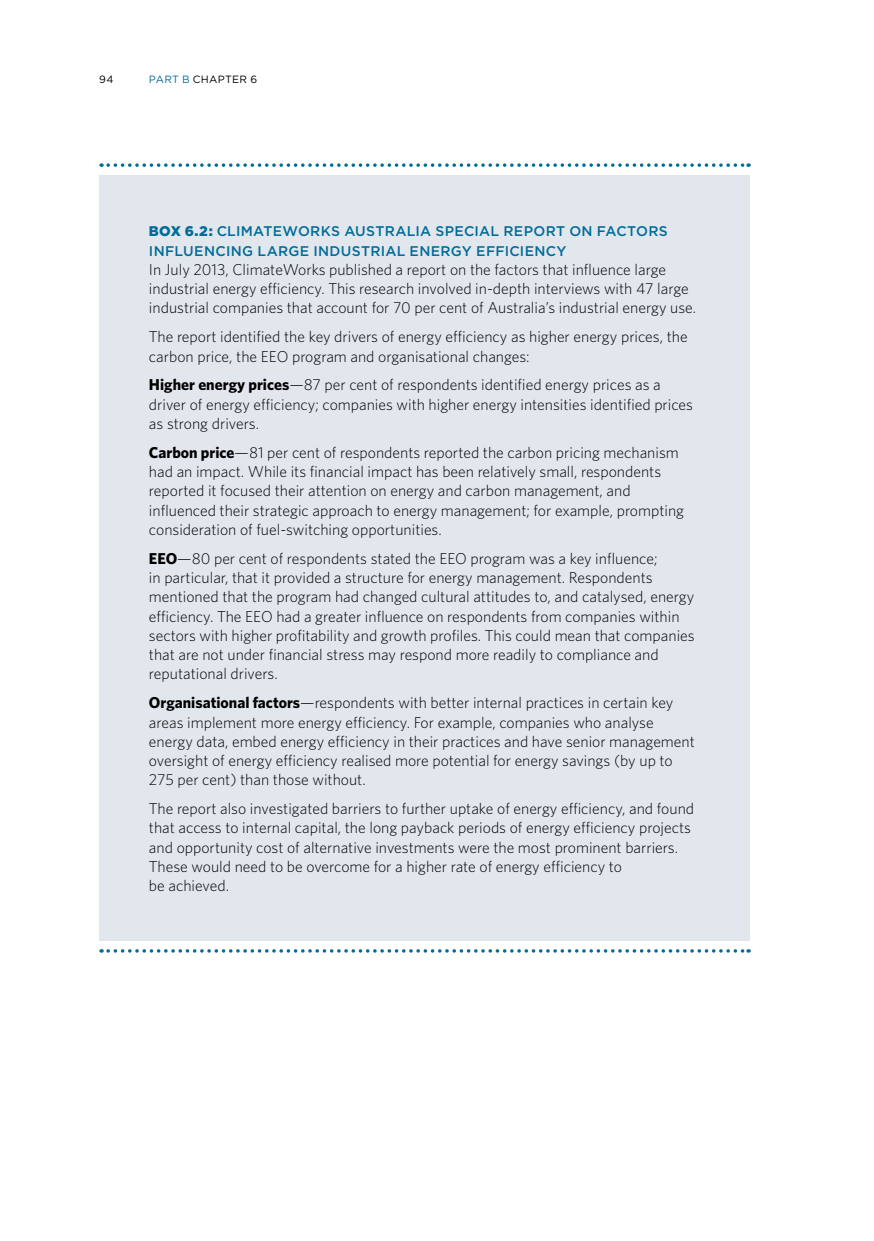
<style>
.page{position:relative;width:874px;height:1241px;background:#fff}
.page>*{position:absolute;margin:0;border:0;box-sizing:border-box;transform-origin:0 0}
.t1{font:300 15.75px/19.2px "Whitney";color:#000}
.t2{font:500 14px "Gotham";letter-spacing:.02em;color:#006c99}
.t3{font:900 14px "Gotham";color:#006c99}
.t4{font:10.5px "Gotham";letter-spacing:.03em;color:#000}
.s1{color:#006c99}
.s2{font-weight:500}
.s3{font-weight:700}
</style>
<div class="page">
<div style="left:99px;top:175px;width:650px;height:765px;background:#e2e7ee"></div>
<svg style="left:108px;top:163px;width:640px;height:4px"></svg>
<svg style="left:108px;top:949px;width:640px;height:3px"></svg>
<p class="t4" style="left:99px;top:74px;width:16px">94</p>
<p class="t4" style="left:149px;top:74px;width:110px"><span class="s1">PART B</span> CHAPTER 6</p>
<p class="t3" style="left:149px;top:223px;width:87px">Box 6.2: <span class="s2">CLIM</span></p>
<p class="t2" style="left:253px;top:223px;width:374px">ATEWORKS AUSTRALIA SPECIAL REPO RT ON FACTO</p>
<p class="t2" style="left:648px;top:223px;width:19px">RS</p>
<p class="t2" style="left:149px;top:243px;width:10px">INFL</p>
<p class="t2" style="left:183px;top:243px;width:31px">UENCIN</p>
<p class="t2" style="left:242px;top:243px;width:81px">G LARGE IND</p>
<p class="t2" style="left:341px;top:243px;width:154px">USTRIAL EN ERGY EFFICI</p>
<p class="t2" style="left:524px;top:243px;width:43px">ENCY</p>
<p class="t1" style="left:149px;top:259px;width:548px">In July 2013, ClimateWorks published a report on the factors that influence large industrial energy efficiency. This research involved in-depth interviews with 47 large industrial companies that account for 70 per cent of Australia’s industrial energy use.</p>
<p class="t1" style="left:149px;top:327px;width:540px">The report identified the key drivers of energy efficiency as higher energy prices, the carbon price, the EEO program and organisational changes:</p>
<p class="t1" style="left:149px;top:375px;width:545px"><span class="s3">Higher energy prices</span>—87 per cent of respondents identified energy prices as a driver of energy efficiency; companies with higher energy intensities identified prices as strong drivers.</p>
<p class="t1" style="left:149px;top:442px;width:536px"><span class="s3">Carbon price</span>—81 per cent of respondents reported the carbon pricing mechanism had an impact. While its financial impact has been relatively small, respondents reported it focused their attention on energy and carbon management, and influenced their strategic approach to energy management; for example, prompting consideration of fuel-switching opportunities.</p>
<p class="t1" style="left:149px;top:548px;width:547px"><span class="s3">EEO</span>—80 per cent of respondents stated the EEO program was a key influence;<br>in particular, that it provided a structure for energy management. Respondents mentioned that the program had changed cultural attitudes to, and catalysed, energy efficiency. The EEO had a greater influence on respondents from companies within sectors with higher profitability and growth profiles. This could mean that companies that are not under financial stress may respond more readily to compliance and reputational drivers.</p>
<p class="t1" style="left:149px;top:692px;width:547px"><span class="s3">Organisational factors</span>—respondents with better internal practices in certain key areas implement more energy efficiency. For example, companies who analyse energy data, embed energy efficiency in their practices and have senior management oversight of energy efficiency realised more potential for energy savings (by up to 275 per cent) than those without.</p>
<p class="t1" style="left:149px;top:798px;width:546px">The report also investigated barriers to further uptake of energy efficiency, and found that access to internal capital, the long payback periods of energy efficiency projects and opportunity cost of alternative investments were the most prominent barriers.<br>These would need to be overcome for a higher rate of energy efficiency to<br>be achieved.</p>
</div>
